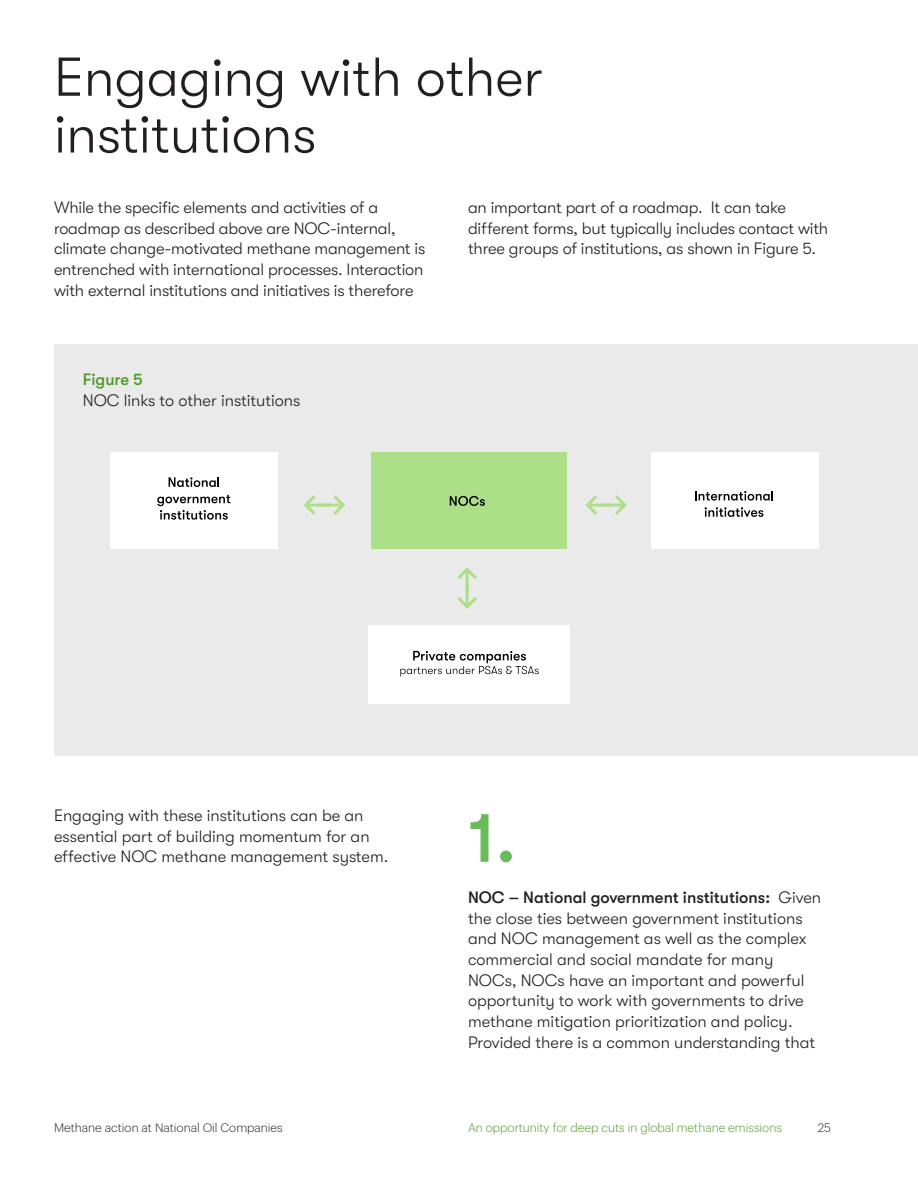
<style>
.page{position:relative;width:918px;height:1188px;background:#fff}
.page>*{position:absolute;margin:0;border:0;box-sizing:border-box;transform-origin:0 0}
.t1{font:500 70.05px "GT Walsheim";color:#67bb59}
.t2{font:300 54.6px/56.7px "GT Walsheim";color:#231f20}
.t3{font:300 16.5px/20.7px "GT Walsheim";letter-spacing:-.01em;color:#231f20}
.t4{font:500 16.5px "GT Walsheim";color:#4d9929}
.t5{font:300 12px "Graphik";color:#4d9929}
.t6{font:300 12px "Graphik";color:#231f20}
.s1{font-weight:500}
</style>
<div class="page">
<div style="left:54px;top:344px;width:864px;height:412px;background:#eaeaea"></div>
<svg style="left:585px;top:495px;width:42px;height:20px"></svg>
<div style="left:371px;top:452px;width:196px;height:96px;background:#addf88"></div>
<svg style="left:450px;top:496px;width:35px;height:10px"></svg>
<div style="left:651px;top:452px;width:168px;height:96px;background:#fff"></div>
<svg style="left:695px;top:491px;width:78px;height:10px"></svg>
<svg style="left:705px;top:507px;width:58px;height:10px"></svg>
<svg style="left:457px;top:567px;width:20px;height:42px"></svg>
<div style="left:368px;top:625px;width:202px;height:79px;background:#fff"></div>
<svg style="left:400px;top:651px;width:139px;height:25px"></svg>
<svg style="left:304px;top:495px;width:41px;height:20px"></svg>
<div style="left:110px;top:452px;width:168px;height:96px;background:#fff"></div>
<svg style="left:169px;top:477px;width:50px;height:10px"></svg>
<svg style="left:157px;top:495px;width:73px;height:25px"></svg>
<h2 class="t2" style="left:54px;top:49px;width:490px">Engaging with other institutions</h2>
<p class="t3" style="left:54px;top:197px;width:373px">While the specific elements and activities of a roadmap as described above are NOC-internal, climate change-motivated methane management is entrenched with international processes. Interaction with external institutions and initiatives is therefore</p>
<p class="t4" style="left:83px;top:370px;width:62px">Figure 5</p>
<p class="t3" style="left:83px;top:390px;width:219px">NOC links to other institutions</p>
<p class="t3" style="left:468px;top:197px;width:362px">an important part of a roadmap. It can take different forms, but typically includes contact with three groups of institutions, as shown in Figure 5.</p>
<p class="t3" style="left:54px;top:805px;width:336px">Engaging with these institutions can be an essential part of building momentum for an effective NOC methane management system.</p>
<h1 class="t1" style="left:468px;top:798px;width:50px">1.</h1>
<p class="t3" style="left:468px;top:887px;width:355px"><span class="s1">NOC – National government institutions:</span> Given the close ties between government institutions and NOC management as well as the complex commercial and social mandate for many NOCs, NOCs have an important and powerful opportunity to work with governments to drive methane mitigation prioritization and policy.<br>Provided there is a common understanding that</p>
<p class="t6" style="left:54px;top:1119px;width:230px">Methane action at National Oil Companies</p>
<p class="t5" style="left:468px;top:1119px;width:315px">An opportunity for deep cuts in global methane emissions</p>
<p class="t6" style="left:818px;top:1119px;width:15px">25</p>
</div>
